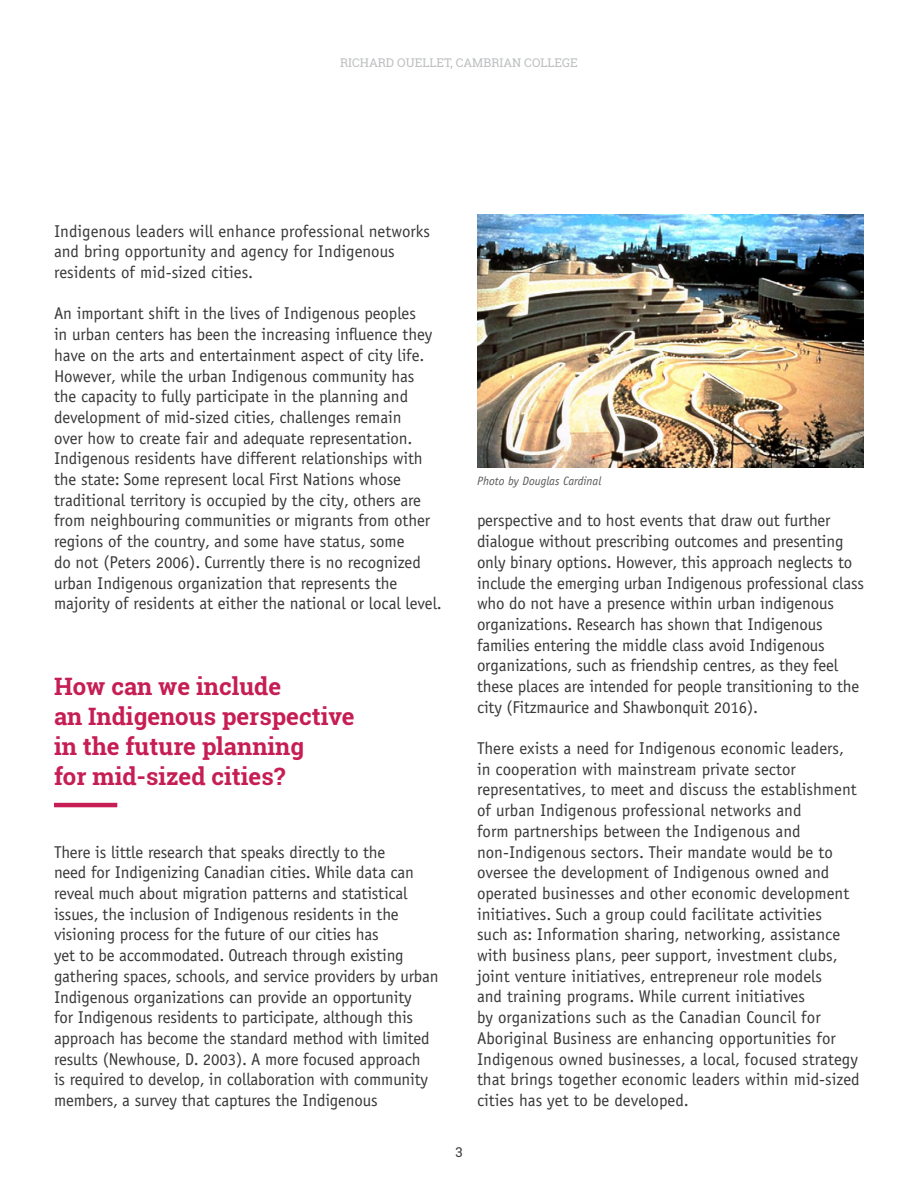
<style>
.page{position:relative;width:918px;height:1188px;background:#fff}
.page>*{position:absolute;margin:0;border:0;box-sizing:border-box;transform-origin:0 0}
.t1{font:700 24px/30px "Roboto Slab";color:#c61e54}
.t2{font:16.95px/20.7px "Evergreen";letter-spacing:-.005em;color:#383839}
.t3{font:13.5px "Roboto Slab";color:#383839}
.t4{font:12px "Roboto Slab";color:#bcbec0}
.t5{font:italic 12px "Evergreen";color:#58585b}
</style>
<div class="page">
<hr style="left:54px;top:803px;width:63px;height:4px;background:#c61e54">
<img style="left:477px;top:215px;width:387px;height:253px">
<p class="t4" style="left:340px;top:54px;width:239px">RICHARD OUELLET, CAMBRIAN COLLEGE</p>
<p class="t2" style="left:54px;top:221px;width:378px">Indigenous leaders will enhance professional networks and bring opportunity and agency for Indigenous residents of mid-sized cities.</p>
<p class="t2" style="left:54px;top:303px;width:389px">An important shift in the lives of Indigenous peoples<br>in urban centers has been the increasing influence they have on the arts and entertainment aspect of city life.<br>However, while the urban Indigenous community has<br>the capacity to fully participate in the planning and development of mid-sized cities, challenges remain<br>over how to create fair and adequate representation.<br>Indigenous residents have different relationships with the state: Some represent local First Nations whose traditional territory is occupied by the city, others are from neighbouring communities or migrants from other regions of the country, and some have status, some<br>do not (Peters 2006). Currently there is no recognized urban Indigenous organization that represents the majority of residents at either the national or local level.</p>
<h1 class="t1" style="left:54px;top:671px;width:302px">How can we include<br>an Indigenous perspective in the future planning<br>for mid-sized cities?</h1>
<p class="t2" style="left:54px;top:842px;width:386px">There is little research that speaks directly to the<br>need for Indigenizing Canadian cities. While data can reveal much about migration patterns and statistical issues, the inclusion of Indigenous residents in the visioning process for the future of our cities has<br>yet to be accommodated. Outreach through existing gathering spaces, schools, and service providers by urban Indigenous organizations can provide an opportunity<br>for Indigenous residents to participate, although this approach has become the standard method with limited results (Newhouse, D. 2003). A more focused approach<br>is required to develop, in collaboration with community members, a survey that captures the Indigenous</p>
<p class="t5" style="left:477px;top:474px;width:126px">Photo by Douglas Cardinal</p>
<p class="t2" style="left:477px;top:510px;width:389px">perspective and to host events that draw out further dialogue without prescribing outcomes and presenting only binary options. However, this approach neglects to include the emerging urban Indigenous professional class who do not have a presence within urban indigenous organizations. Research has shown that Indigenous families entering the middle class avoid Indigenous organizations, such as friendship centres, as they feel these places are intended for people transitioning to the city (Fitzmaurice and Shawbonquit 2016).</p>
<p class="t2" style="left:477px;top:738px;width:384px">There exists a need for Indigenous economic leaders, in cooperation with mainstream private sector representatives, to meet and discuss the establishment of urban Indigenous professional networks and<br>form partnerships between the Indigenous and non-Indigenous sectors. Their mandate would be to oversee the development of Indigenous owned and operated businesses and other economic development initiatives. Such a group could facilitate activities<br>such as: Information sharing, networking, assistance with business plans, peer support, investment clubs, joint venture initiatives, entrepreneur role models<br>and training programs. While current initiatives<br>by organizations such as the Canadian Council for Aboriginal Business are enhancing opportunities for Indigenous owned businesses, a local, focused strategy that brings together economic leaders within mid-sized cities has yet to be developed.</p>
<p class="t3" style="left:455px;top:1142px;width:9px">3</p>
</div>
